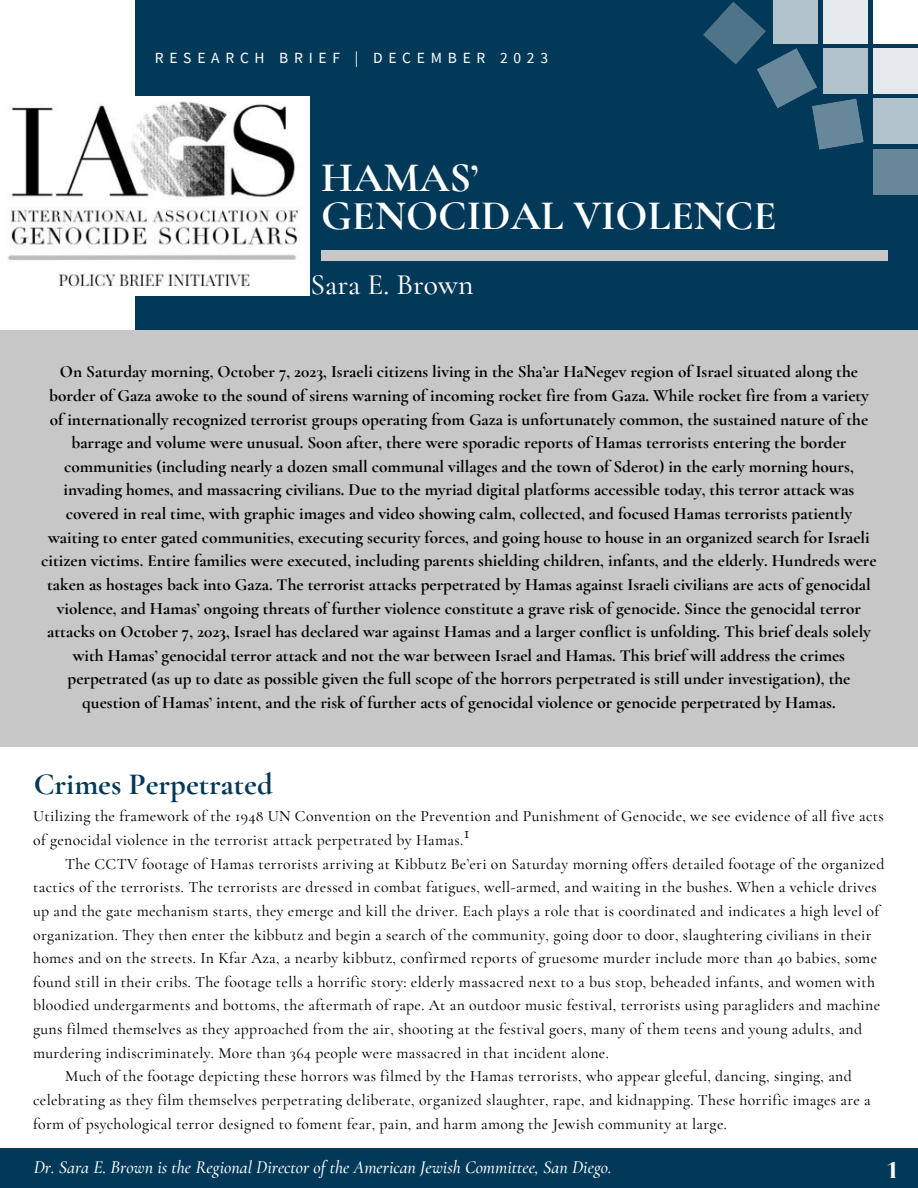
<style>
.page{position:relative;width:918px;height:1188px;background:#fff}
.page>*{position:absolute;margin:0;border:0;box-sizing:border-box;transform-origin:0 0}
.t1{font:700 42px "Cormorant Garamond";color:#fff}
.t2{font:700 30.75px "Cormorant Garamond";color:#033958}
.t3{font:500 29.55px "Cormorant Garamond";color:#fff}
.t4{font:700 24px "Bodoni FLF";color:#fff}
.t5{font:italic 500 18px "Cormorant Garamond";color:#fff}
.t6{font:18px "Cormorant Garamond";color:#000}
.t7{font:700 17.25px/23.7px "Cormorant Garamond";color:#000;text-align:center}
.t8{font:500 15.75px/23.7px "Cormorant Garamond";letter-spacing:.02em;color:#000}
.t9{font:15.45px "Source Sans Pro";letter-spacing:.37em;color:#fff}
</style>
<div class="page">
<div style="left:136px;top:0;width:782px;height:331px;background:#033958"></div>
<div style="left:0;top:331px;width:918px;height:416px;background:#c7c7c7"></div>
<img style="left:8px;top:97px;width:301px;height:199px">
<div style="left:873px;top:0;width:45px;height:44px;background:#fff"></div>
<div style="left:824px;top:48px;width:44px;height:45px;background:#b2c3cc"></div>
<div style="left:824px;top:0;width:44px;height:44px;background:#e5eaed"></div>
<div style="left:873px;top:48px;width:45px;height:45px;background:#e2e8ec"></div>
<div style="left:873px;top:98px;width:45px;height:46px;background:#b2c3cc"></div>
<div style="left:773px;top:0;width:44px;height:44px;background:#b2c3cc"></div>
<svg style="left:703px;top:1px;width:161px;height:149px"></svg>
<div style="left:873px;top:150px;width:45px;height:45px;background:#67889a"></div>
<div style="left:321px;top:251px;width:566px;height:9px;background:#c7c7c7"></div>
<div style="left:0;top:1148px;width:918px;height:39px;background:#033958"></div>
<p class="t9" style="left:155px;top:48px;width:395px">RESEARCH BRIEF | DECEMBER 2023</p>
<p class="t1" style="left:321px;top:152px;width:158px">HAMAS’</p>
<p class="t1" style="left:321px;top:190px;width:457px">GENOCIDAL VIOLENCE</p>
<p class="t3" style="left:310px;top:267px;width:165px">Sara E. Brown</p>
<p class="t7" style="left:41px;top:360px;width:837px">On Saturday morning, October 7, 2023, Israeli citizens living in the Sha’ar HaNegev region of Israel situated along the border of Gaza awoke to the sound of sirens warning of incoming rocket fire from Gaza. While rocket fire from a variety of internationally recognized terrorist groups operating from Gaza is unfortunately common, the sustained nature of the barrage and volume were unusual. Soon after, there were sporadic reports of Hamas terrorists entering the border communities (including nearly a dozen small communal villages and the town of Sderot) in the early morning hours, invading homes, and massacring civilians. Due to the myriad digital platforms accessible today, this terror attack was covered in real time, with graphic images and video showing calm, collected, and focused Hamas terrorists patiently waiting to enter gated communities, executing security forces, and going house to house in an organized search for Israeli citizen victims. Entire families were executed, including parents shielding children, infants, and the elderly. Hundreds were taken as hostages back into Gaza. The terrorist attacks perpetrated by Hamas against Israeli civilians are acts of genocidal violence, and Hamas’ ongoing threats of further violence constitute a grave risk of genocide. Since the genocidal terror attacks on October 7, 2023, Israel has declared war against Hamas and a larger conflict is unfolding. This brief deals solely with Hamas’ genocidal terror attack and not the war between Israel and Hamas. This brief will address the crimes perpetrated (as up to date as possible given the full scope of the horrors perpetrated is still under investigation), the question of Hamas’ intent, and the risk of further acts of genocidal violence or genocide perpetrated by Hamas.</p>
<p class="t2" style="left:34px;top:765px;width:241px">Crimes Perpetrated</p>
<p class="t8" style="left:33px;top:805px;width:852px">Utilizing the framework of the 1948 UN Convention on the Prevention and Punishment of Genocide, we see evidence of all five acts of genocidal violence in the terrorist attack perpetrated by Hamas.</p>
<p class="t8" style="left:33px;top:852px;width:853px;text-indent:32px">The CCTV footage of Hamas terrorists arriving at Kibbutz Be’eri on Saturday morning offers detailed footage of the organized tactics of the terrorists. The terrorists are dressed in combat fatigues, well-armed, and waiting in the bushes. When a vehicle drives up and the gate mechanism starts, they emerge and kill the driver. Each plays a role that is coordinated and indicates a high level of organization. They then enter the kibbutz and begin a search of the community, going door to door, slaughtering civilians in their homes and on the streets. In Kfar Aza, a nearby kibbutz, confirmed reports of gruesome murder include more than 40 babies, some found still in their cribs. The footage tells a horrific story: elderly massacred next to a bus stop, beheaded infants, and women with bloodied undergarments and bottoms, the aftermath of rape. At an outdoor music festival, terrorists using paragliders and machine guns filmed themselves as they approached from the air, shooting at the festival goers, many of them teens and young adults, and murdering indiscriminately. More than 364 people were massacred in that incident alone.</p>
<p class="t8" style="left:33px;top:1064px;width:839px;text-indent:32px">Much of the footage depicting these horrors was filmed by the Hamas terrorists, who appear gleeful, dancing, singing, and celebrating as they film themselves perpetrating deliberate, organized slaughter, rape, and kidnapping. These horrific images are a form of psychological terror designed to foment fear, pain, and harm among the Jewish community at large.</p>
<p class="t6" style="left:464px;top:822px;width:7px">1</p>
<p class="t5" style="left:34px;top:1156px;width:580px">Dr. Sara E. Brown is the Regional Director of the American Jewish Committee, San Diego.</p>
<p class="t4" style="left:885px;top:1157px;width:16px">1</p>
</div>
